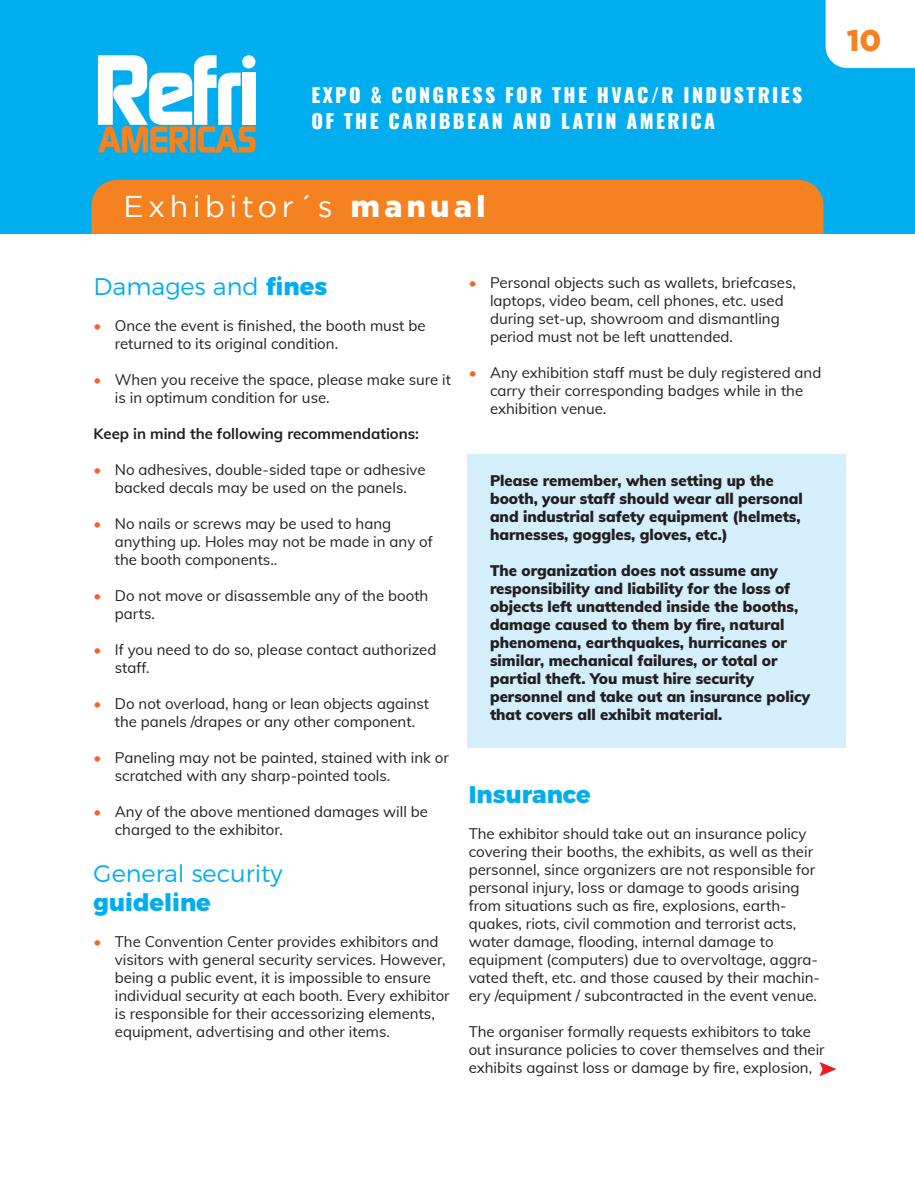
<style>
.page{position:relative;width:915px;height:1191px;background:#fff}
.page>*{position:absolute;margin:0;border:0;box-sizing:border-box;transform-origin:0 0}
.t1{font:30px "Gotham";letter-spacing:.15em;color:#fff}
.t2{font:900 30px "Gotham";color:#f58220}
.t3{font:300 24px "Montserrat";color:#00aeef}
.t4{font:800 24px "Montserrat";color:#00aeef}
.t5{font:800 19.5px/26.4px "Oswald";letter-spacing:.12em;color:#fff}
.t6{font:15px/18px "Muli";color:#231f20}
.t7{font:900 15px/18px "Muli";color:#231f20}
.t8{font:700 15px "Muli";color:#231f20}
.s1{font-weight:900}
.s2{font-weight:800}
.s3{color:#f36421}
</style>
<div class="page">
<div style="left:0;top:0;width:914px;height:234px;background:#00aeef"></div>
<div style="left:466px;top:454px;width:379px;height:293px;background:#d4effb"></div>
<svg style="left:819px;top:1062px;width:17px;height:14px"></svg>
<div style="left:825px;top:0;width:89px;height:68px;background:#fff"></div>
<div style="left:91px;top:180px;width:732px;height:54px;background:#f58220"></div>
<svg style="left:98px;top:55px;width:157px;height:98px"></svg>
<h3 class="t5" style="left:311px;top:82px;width:492px">EXPO &amp; CONGRESS FOR THE HVAC/R INDUSTRIES<br>OF THE CARIBBEAN AND LATIN AMERICA</h3>
<h1 class="t2" style="left:846px;top:23px;width:36px">10</h1>
<h1 class="t1" style="left:123px;top:190px;width:363px">Exhibitor´s <span class="s1">manual</span></h1>
<h2 class="t3" style="left:93px;top:268px;width:235px">Damages and <span class="s2">fines</span></h2>
<p class="t6" style="left:115px;top:316px;width:312px;text-indent:-21px"><span class="s3">•</span> Once the event is finished, the booth must be returned to its original condition.</p>
<p class="t6" style="left:115px;top:370px;width:337px;text-indent:-21px"><span class="s3">•</span> When you receive the space, please make sure it is in optimum condition for use.</p>
<p class="t8" style="left:93px;top:423px;width:327px">Keep in mind the following recommendations:</p>
<p class="t6" style="left:93px;top:460px;width:333px;text-align:center"><span class="s3">•</span> No adhesives, double-sided tape or adhesive backed decals may be used on the panels.</p>
<p class="t6" style="left:115px;top:514px;width:319px;text-indent:-21px"><span class="s3">•</span> No nails or screws may be used to hang anything up. Holes may not be made in any of the booth components..</p>
<p class="t6" style="left:115px;top:586px;width:315px;text-indent:-21px"><span class="s3">•</span> Do not move or disassemble any of the booth parts.</p>
<p class="t6" style="left:115px;top:640px;width:323px;text-indent:-21px"><span class="s3">•</span> If you need to do so, please contact authorized staff.</p>
<p class="t6" style="left:93px;top:694px;width:337px;text-align:center"><span class="s3">•</span> Do not overload, hang or lean objects against the panels /drapes or any other component.</p>
<p class="t6" style="left:115px;top:748px;width:335px;text-indent:-21px"><span class="s3">•</span> Paneling may not be painted, stained with ink or scratched with any sharp-pointed tools.</p>
<p class="t6" style="left:115px;top:802px;width:314px;text-indent:-21px"><span class="s3">•</span> Any of the above mentioned damages will be charged to the exhibitor.</p>
<h2 class="t3" style="left:93px;top:854px;width:190px">General security</h2>
<h2 class="t4" style="left:93px;top:882px;width:119px">guideline</h2>
<p class="t6" style="left:115px;top:931px;width:336px;text-indent:-21px"><span class="s3">•</span> The Convention Center provides exhibitors and visitors with general security services. However, being a public event, it is impossible to ensure individual security at each booth. Every exhibitor is responsible for their accessorizing elements, equipment, advertising and other items.</p>
<p class="t6" style="left:490px;top:273px;width:307px;text-indent:-21px"><span class="s3">•</span> Personal objects such as wallets, briefcases, laptops, video beam, cell phones, etc. used during set-up, showroom and dismantling period must not be left unattended.</p>
<p class="t6" style="left:490px;top:363px;width:333px;text-indent:-21px"><span class="s3">•</span> Any exhibition staff must be duly registered and carry their corresponding badges while in the exhibition venue.</p>
<p class="t7" style="left:490px;top:471px;width:314px">Please remember, when setting up the booth, your staff should wear all personal and industrial safety equipment (helmets, harnesses, goggles, gloves, etc.)</p>
<p class="t7" style="left:490px;top:561px;width:321px">The organization does not assume any responsibility and liability for the loss of objects left unattended inside the booths, damage caused to them by fire, natural phenomena, earthquakes, hurricanes or similar, mechanical failures, or total or partial theft. You must hire security personnel and take out an insurance policy that covers all exhibit material.</p>
<h2 class="t4" style="left:468px;top:775px;width:123px">Insurance</h2>
<p class="t6" style="left:468px;top:824px;width:352px">The exhibitor should take out an insurance policy covering their booths, the exhibits, as well as their personnel, since organizers are not responsible for personal injury, loss or damage to goods arising from situations such as fire, explosions, earth&shy;quakes, riots, civil commotion and terrorist acts, water damage, flooding, internal damage to equipment (computers) due to overvoltage, aggra&shy;vated theft, etc. and those caused by their machin&shy;ery /equipment / subcontracted in the event venue.</p>
<p class="t6" style="left:468px;top:1022px;width:357px">The organiser formally requests exhibitors to take out insurance policies to cover themselves and their exhibits against loss or damage by fire, explosion,</p>
</div>
